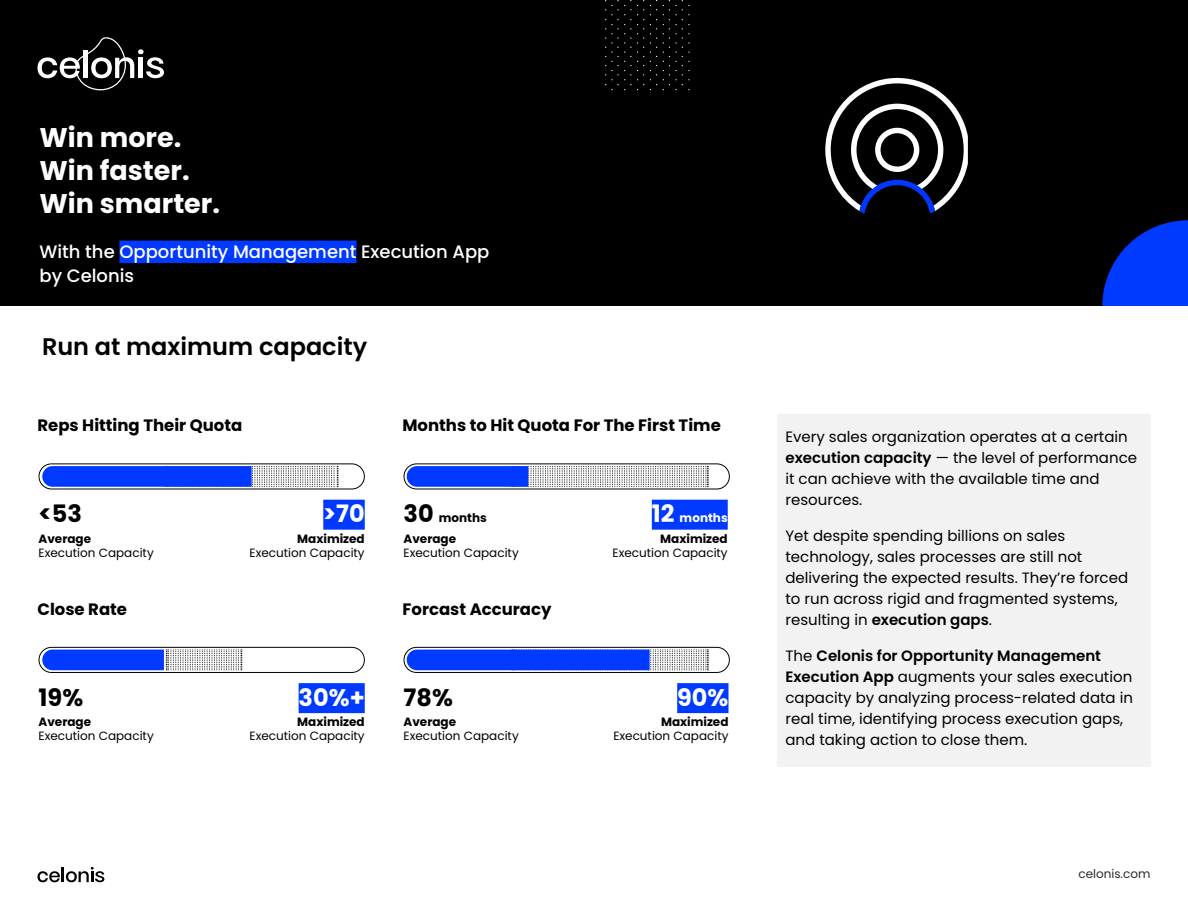
<style>
.page{position:relative;width:1188px;height:918px;background:#fff}
.page>*{position:absolute;margin:0;border:0;box-sizing:border-box;transform-origin:0 0}
.t1{font:700 27px/33px "Poppins";color:#fff}
.t2{font:600 24px "Poppins";color:#000}
.t3{font:700 24px "Poppins";color:#fff}
.t4{font:700 24px "Poppins";color:#000}
.t5{font:500 18px/24px "Poppins";color:#fff}
.t6{font:700 16.5px "Poppins";color:#000}
.t7{font:15px/21px "Poppins";color:#000}
.t8{font:12px "Poppins";color:#000}
.t9{font:700 12px/20.4px "Poppins";color:#000}
.t10{font:12px "Poppins";color:#2b2b2b}
.s1{font-size:24px}
.s2{font-size:24px;color:#fff}
.s3{color:#fff}
.s4{font-weight:600}
</style>
<div class="page">
<svg style="left:38px;top:867px;width:66px;height:15px"></svg>
<div style="left:39px;top:464px;width:326px;height:25px;border:1px solid #000;border-radius:13px"></div>
<div style="left:39px;top:647px;width:326px;height:26px;border:1px solid #000;border-radius:13px"></div>
<div style="left:404px;top:464px;width:326px;height:25px;border:1px solid #000;border-radius:13px"></div>
<div style="left:404px;top:647px;width:326px;height:26px;border:1px solid #000;border-radius:13px"></div>
<div style="left:0;top:0;width:1188px;height:306px;background:#000"></div>
<div style="left:777px;top:414px;width:373px;height:352px;background:#f2f2f2"></div>
<svg style="left:38px;top:38px;width:126px;height:52px"></svg>
<svg style="left:637px;top:0;width:7px;height:90px"></svg>
<svg style="left:650px;top:0;width:7px;height:90px"></svg>
<svg style="left:663px;top:0;width:7px;height:90px"></svg>
<svg style="left:676px;top:0;width:14px;height:90px"></svg>
<svg style="left:605px;top:0;width:26px;height:90px"></svg>
<svg style="left:825px;top:77px;width:143px;height:136px"></svg>
<svg style="left:42px;top:650px;width:200px;height:20px"></svg>
<svg style="left:1102px;top:220px;width:86px;height:86px"></svg>
<svg style="left:407px;top:650px;width:301px;height:20px;background:#2957f5"></svg>
<svg style="left:407px;top:466px;width:301px;height:21px"></svg>
<svg style="left:42px;top:466px;width:296px;height:21px;background:#4168f0"></svg>
<div style="left:119px;top:241px;width:237px;height:22px;background:#0039ff"></div>
<div style="left:323px;top:500px;width:42px;height:30px;background:#0039ff"></div>
<div style="left:299px;top:683px;width:66px;height:30px;background:#0039ff"></div>
<div style="left:652px;top:500px;width:76px;height:30px;background:#0039ff"></div>
<div style="left:677px;top:683px;width:52px;height:30px;background:#0039ff"></div>
<h1 class="t1" style="left:39px;top:121px;width:182px">Win more.<br>Win faster.<br>Win smarter.</h1>
<p class="t5" style="left:39px;top:240px;width:451px">With the Opportunity Management Execution App by Celonis</p>
<h2 class="t2" style="left:42px;top:333px;width:327px">Run at maximum capacity</h2>
<p class="t6" style="left:38px;top:416px;width:206px">Reps Hitting Their Quota</p>
<h2 class="t4" style="left:39px;top:500px;width:45px">&lt;53</h2>
<p class="t9" style="left:39px;top:528px;width:54px">Average</p>
<p class="t8" style="left:39px;top:546px;width:117px">Execution Capacity</p>
<p class="t6" style="left:38px;top:599px;width:91px">Close Rate</p>
<h2 class="t3" style="left:323px;top:500px;width:43px">&gt;70</h2>
<p class="t9" style="left:297px;top:528px;width:69px">Maximized</p>
<p class="t8" style="left:250px;top:546px;width:117px">Execution Capacity</p>
<h2 class="t4" style="left:39px;top:683px;width:46px">19%</h2>
<p class="t9" style="left:39px;top:712px;width:54px">Average</p>
<p class="t8" style="left:39px;top:729px;width:117px">Execution Capacity</p>
<h2 class="t3" style="left:299px;top:683px;width:68px">30%+</h2>
<p class="t9" style="left:297px;top:712px;width:69px">Maximized</p>
<p class="t8" style="left:250px;top:729px;width:117px">Execution Capacity</p>
<p class="t6" style="left:402px;top:416px;width:320px">Months to Hit Quota For The First Time</p>
<p class="t9" style="left:404px;top:508px;width:85px"><span class="s1">30</span> months<br>Average</p>
<p class="t8" style="left:404px;top:546px;width:117px">Execution Capacity</p>
<p class="t6" style="left:402px;top:599px;width:151px">Forcast Accuracy</p>
<h2 class="t4" style="left:404px;top:683px;width:51px">78%</h2>
<p class="t9" style="left:404px;top:712px;width:54px">Average</p>
<p class="t8" style="left:404px;top:729px;width:117px">Execution Capacity</p>
<p class="t9" style="left:652px;top:508px;width:77px;text-align:right"><span class="s2">12</span> <span class="s3">months<br></span>Maximized</p>
<p class="t8" style="left:613px;top:546px;width:117px">Execution Capacity</p>
<h2 class="t3" style="left:677px;top:683px;width:53px">90%</h2>
<p class="t9" style="left:661px;top:712px;width:69px">Maximized</p>
<p class="t8" style="left:613px;top:729px;width:117px">Execution Capacity</p>
<p class="t7" style="left:785px;top:426px;width:353px">Every sales organization operates at a certain <span class="s4">execution capacity</span> — the level of performance it can achieve with the available time and resources.</p>
<p class="t7" style="left:785px;top:525px;width:344px">Yet despite spending billions on sales technology, sales processes are still not delivering the expected results. They’re forced to run across rigid and fragmented systems, resulting in <span class="s4">execution gaps</span>.</p>
<p class="t7" style="left:785px;top:645px;width:349px">The <span class="s4">Celonis for Opportunity Management Execution App</span> augments your sales execution capacity by analyzing process-related data in real time, identifying process execution gaps, and taking action to close them.</p>
<p class="t10" style="left:1078px;top:867px;width:74px">celonis.com</p>
</div>
